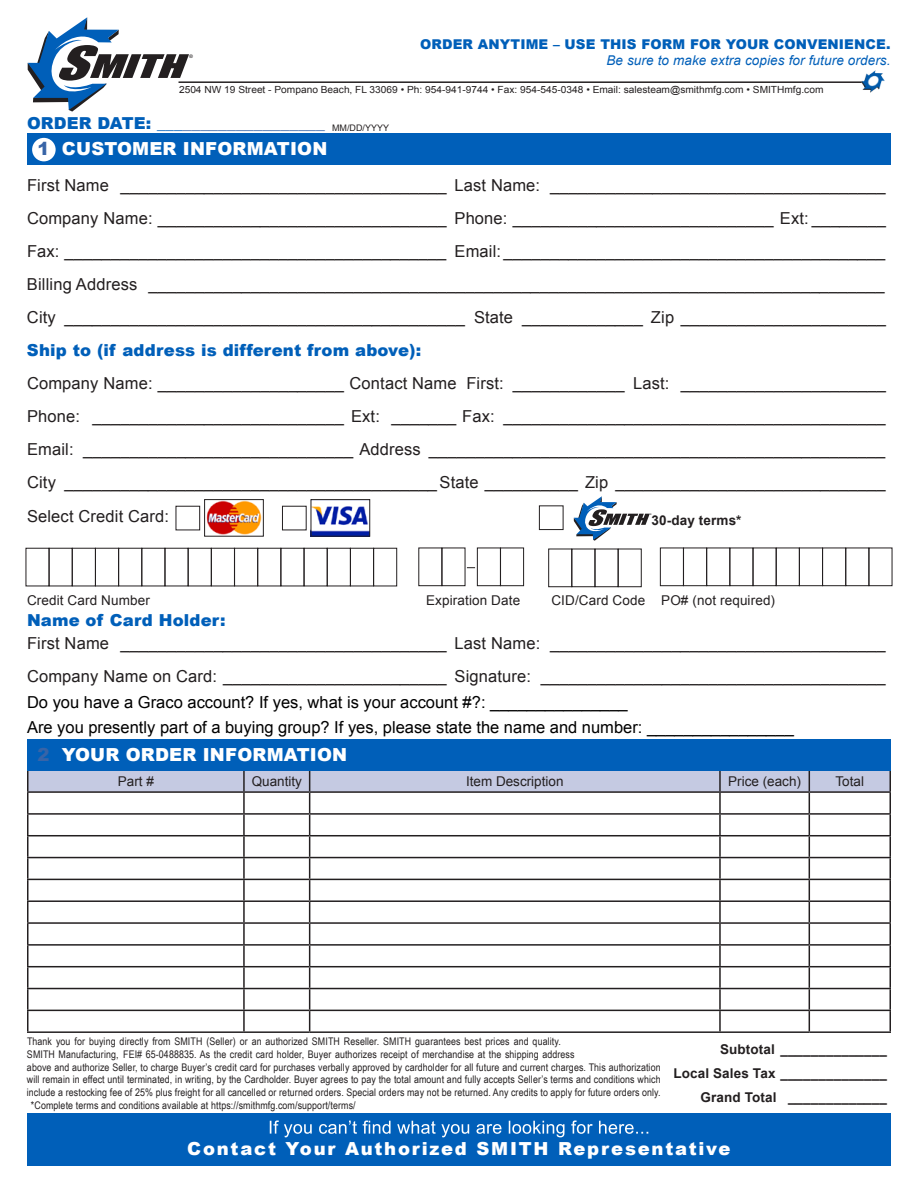
<style>
.page{position:relative;width:918px;height:1188px;background:#fff}
.page>*{position:absolute;margin:0;border:0;box-sizing:border-box;transform-origin:0 0}
.t1{font:900 18px "Arial";letter-spacing:.015em;color:#fff}
.t2{font:900 18px "Arial";letter-spacing:.1em;color:#fff}
.t3{font:16.5px/33px "Arial";letter-spacing:.01em;color:#231f20;text-align:justify}
.t4{font:16.5px/25.5px "Arial";color:#000}
.t5{font:900 16.5px "Arial";letter-spacing:.01em;color:#005fb9}
.t6{font:900 16.5px "Arial";letter-spacing:.01em;color:#3864a7;scale:1.06 1}
.t7{font:13.5px "Arial";letter-spacing:.01em;color:#231f20}
.t8{font:700 13.5px/24px "Arial";letter-spacing:.01em;color:#231f20;text-align:right}
.t9{font:900 13.5px "Arial";letter-spacing:.01em;color:#005fb9}
.t10{font:italic 13.5px "Arial";letter-spacing:.01em;color:#005fb9}
.t11{font:10.5px "Arial Narrow";letter-spacing:.01em;color:#231f20}
.t12{font:9.75px "Arial";color:#231f20;scale:1.04 1}
.t13{font:9px "Arial";color:#231f20}
.t14{font:500 4.95px "Helvetica Neue LT Std";color:#231f20}
.t15{font:500 2.25px "Helvetica Neue LT Std";color:#231f20}
.s1{color:#005fb9}
.s2{color:#3864a7}
</style>
<div class="page">
<svg style="left:27px;top:771px;width:864px;height:260px"></svg>
<hr style="left:27px;top:1031px;width:217px;height:2px;background:#231f20">
<hr style="left:244px;top:1031px;width:66px;height:2px;background:#231f20">
<hr style="left:310px;top:1031px;width:410px;height:2px;background:#231f20">
<hr style="left:720px;top:1031px;width:89px;height:2px;background:#231f20">
<hr style="left:809px;top:1031px;width:82px;height:2px;background:#231f20">
<hr style="left:179px;top:81px;width:685px;height:2px;background:#231f20">
<img style="left:861px;top:71px;width:23px;height:21px">
<div style="left:27px;top:133px;width:864px;height:32px;background:#005fb9"></div>
<div style="left:32px;top:138px;width:24px;height:23px;background:#fff;border-radius:50%"></div>
<img style="left:206px;top:501px;width:56px;height:33px">
<div style="left:204px;top:499px;width:60px;height:37px;border:1px solid #231f20"></div>
<img style="left:313px;top:506px;width:55px;height:28px">
<div style="left:311px;top:499px;width:59px;height:37px;border:1px solid #231f20"></div>
<div style="left:539px;top:505px;width:25px;height:25px;border:1px solid #231f20"></div>
<div style="left:350px;top:548px;width:24px;height:38px;border:1px solid #231f20"></div>
<div style="left:373px;top:548px;width:24px;height:38px;border:1px solid #231f20"></div>
<div style="left:257px;top:548px;width:24px;height:38px;border:1px solid #231f20"></div>
<div style="left:280px;top:548px;width:24px;height:38px;border:1px solid #231f20"></div>
<div style="left:304px;top:548px;width:24px;height:38px;border:1px solid #231f20"></div>
<div style="left:141px;top:548px;width:24px;height:38px;border:1px solid #231f20"></div>
<div style="left:188px;top:548px;width:24px;height:38px;border:1px solid #231f20"></div>
<div style="left:211px;top:548px;width:24px;height:38px;border:1px solid #231f20"></div>
<div style="left:49px;top:548px;width:24px;height:38px;border:1px solid #231f20"></div>
<div style="left:72px;top:548px;width:24px;height:38px;border:1px solid #231f20"></div>
<div style="left:95px;top:548px;width:24px;height:38px;border:1px solid #231f20"></div>
<div style="left:118px;top:548px;width:24px;height:38px;border:1px solid #231f20"></div>
<div style="left:571px;top:549px;width:24px;height:38px;border:1px solid #231f20"></div>
<div style="left:595px;top:549px;width:24px;height:38px;border:1px solid #231f20"></div>
<div style="left:618px;top:549px;width:24px;height:38px;border:1px solid #231f20"></div>
<div style="left:548px;top:549px;width:24px;height:38px;border:1px solid #231f20"></div>
<div style="left:477px;top:547px;width:24px;height:39px;border:1px solid #231f20"></div>
<div style="left:500px;top:547px;width:24px;height:39px;border:1px solid #231f20"></div>
<div style="left:418px;top:547px;width:24px;height:39px;border:1px solid #231f20"></div>
<div style="left:845px;top:547px;width:24px;height:39px;border:1px solid #231f20"></div>
<div style="left:729px;top:547px;width:24px;height:39px;border:1px solid #231f20"></div>
<div style="left:753px;top:547px;width:24px;height:39px;border:1px solid #231f20"></div>
<div style="left:776px;top:547px;width:24px;height:39px;border:1px solid #231f20"></div>
<div style="left:799px;top:547px;width:24px;height:39px;border:1px solid #231f20"></div>
<div style="left:706px;top:547px;width:24px;height:39px;border:1px solid #231f20"></div>
<div style="left:683px;top:547px;width:24px;height:39px;border:1px solid #231f20"></div>
<div style="left:660px;top:547px;width:24px;height:39px;border:1px solid #231f20"></div>
<div style="left:27px;top:739px;width:864px;height:32px;background:#005fb9"></div>
<div style="left:27px;top:1113px;width:864px;height:53px;background:#005fb9"></div>
<svg style="left:270px;top:1120px;width:378px;height:17px"></svg>
<svg style="left:28px;top:17px;width:161px;height:95px"></svg>
<svg style="left:574px;top:496px;width:76px;height:45px"></svg>
<p class="t14" style="left:189px;top:53px;width:5px">®</p>
<p class="t9" style="left:420px;top:34px;width:472px">ORDER ANYTIME – USE THIS FORM FOR YOUR CONVENIENCE.</p>
<p class="t10" style="left:606px;top:52px;width:286px">Be sure to make extra copies for future orders.</p>
<p class="t12" style="left:179px;top:84px;width:621px">2504 NW 19 Street - Pompano Beach, FL 33069 • Ph: 954-941-9744 • Fax: 954-545-0348 • Email: salesteam@smithmfg.com • SMITHmfg.com</p>
<p class="t6" style="left:27px;top:111px;width:283px"><span class="s1">ORDER DATE: ___</span>________________</p>
<p class="t1" style="left:38px;top:136px;width:291px"><span class="s2">1</span> CUSTOMER INFORMATION</p>
<p class="t13" style="left:332px;top:122px;width:59px">MM/DD/YYYY</p>
<p class="t3" style="left:27px;top:168px;width:861px">First Name ___________________________________ Last Name: ____________________________________ Company Name: _______________________________ Phone: ____________________________ Ext: ________ Fax: _________________________________________ Email: _________________________________________ Billing Address _______________________________________________________________________________ City ___________________________________________ State _____________ Zip ______________________</p>
<p class="t5" style="left:27px;top:338px;width:396px">Ship to (if address is different from above):</p>
<p class="t3" style="left:27px;top:366px;width:860px">Company Name: ____________________ Contact Name First: ____________ Last: ______________________ Phone: ___________________________ Ext: _______ Fax: _________________________________________ Email: _____________________________ Address _________________________________________________ City ________________________________________State __________ Zip _____________________________</p>
<p class="t3" style="left:27px;top:500px;width:144px">Select Credit Card:</p>
<p class="t15" style="left:650px;top:513px;width:3px">®</p>
<p class="t8" style="left:652px;top:509px;width:92px">30-day terms*</p>
<p class="t7" style="left:27px;top:592px;width:124px">Credit Card Number</p>
<p class="t7" style="left:426px;top:592px;width:95px">Expiration Date</p>
<p class="t7" style="left:551px;top:592px;width:225px">CID/Card Code PO# (not required)</p>
<p class="t5" style="left:27px;top:608px;width:200px">Name of Card Holder:</p>
<p class="t3" style="left:27px;top:627px;width:860px">First Name ___________________________________ Last Name: ____________________________________<br>Company Name on Card: ________________________ Signature: _____________________________________</p>
<p class="t4" style="left:27px;top:689px;width:768px">Do you have a Graco account? If yes, what is your account #?: _______________<br>Are you presently part of a buying group? If yes, please state the name and number: ________________</p>
<p class="t1" style="left:38px;top:742px;width:311px"><span class="s2">2</span> YOUR ORDER INFORMATION</p>
<p class="t7" style="left:118px;top:772px;width:38px">Part #</p>
<p class="t7" style="left:252px;top:772px;width:52px">Quantity</p>
<p class="t7" style="left:466px;top:772px;width:99px">Item Description</p>
<p class="t7" style="left:728px;top:772px;width:74px">Price (each)</p>
<p class="t7" style="left:836px;top:772px;width:30px">Total</p>
<p class="t11" style="left:27px;top:1034px;width:535px">Thank you for buying directly from SMITH (Seller) or an authorized SMITH Reseller. SMITH guarantees best prices and quality.</p>
<p class="t11" style="left:27px;top:1046px;width:549px">SMITH Manufacturing, FEI# 65-0488835. As the credit card holder, Buyer authorizes receipt of merchandise at the shipping address</p>
<p class="t11" style="left:27px;top:1059px;width:635px">above and authorize Seller, to charge Buyer’s credit card for purchases verbally approved by cardholder for all future and current charges. This authorization</p>
<p class="t11" style="left:27px;top:1072px;width:635px">will remain in effect until terminated, in writing, by the Cardholder. Buyer agrees to pay the total amount and fully accepts Seller’s terms and conditions which</p>
<p class="t11" style="left:27px;top:1085px;width:635px">include a restocking fee of 25% plus freight for all cancelled or returned orders. Special orders may not be returned. Any credits to apply for future orders only.</p>
<p class="t11" style="left:31px;top:1097px;width:326px">*Complete terms and conditions available at https://smithmfg.com/support/terms/</p>
<p class="t8" style="left:673px;top:1038px;width:215px">Subtotal ______________<br>Local Sales Tax ______________<br>Grand Total _____________</p>
<p class="t2" style="left:187px;top:1135px;width:545px">Contact Your Authorized SMITH Representative</p>
</div>
